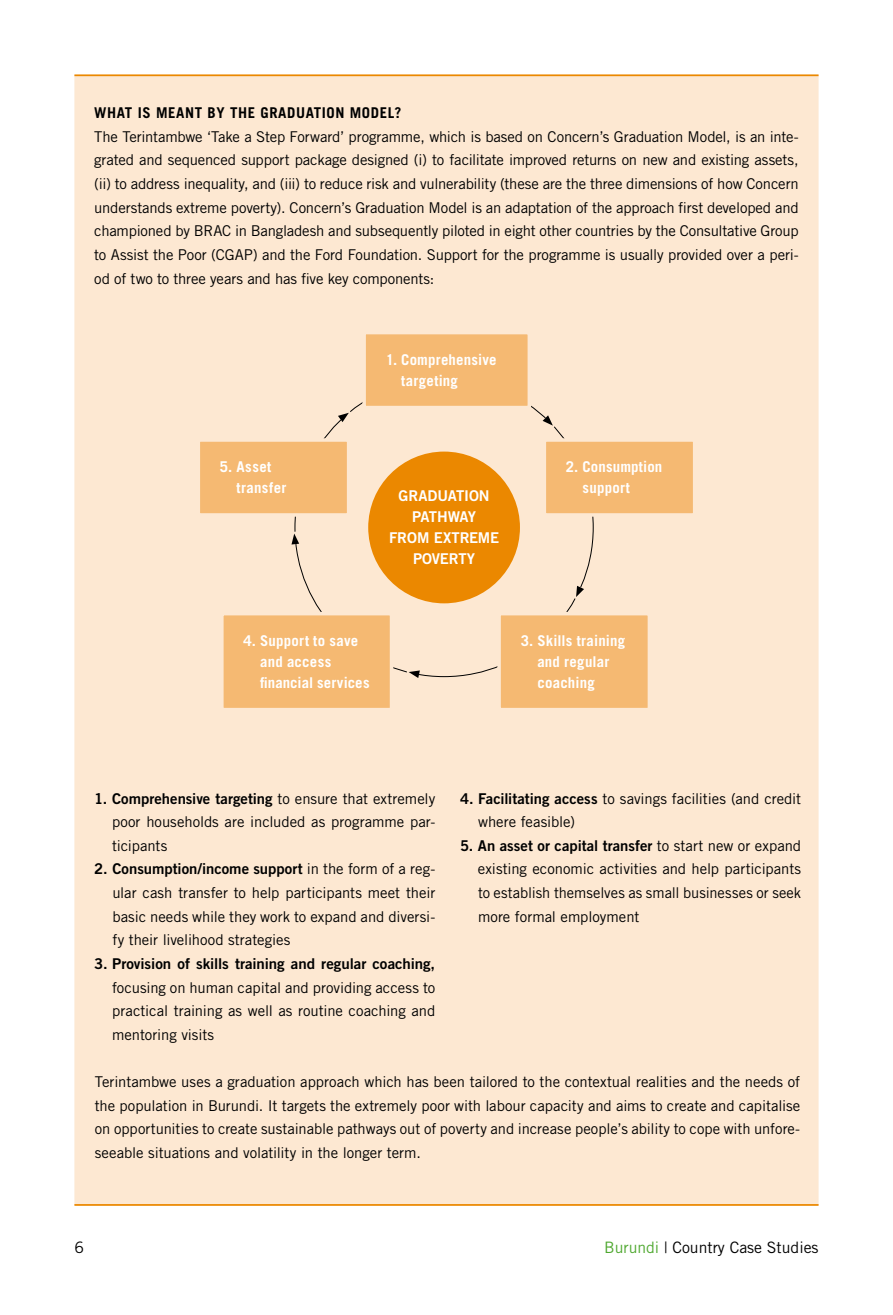
<style>
.page{position:relative;width:893px;height:1315px;background:#fff}
.page>*{position:absolute;margin:0;border:0;box-sizing:border-box;transform-origin:0 0}
.t1{font:15.75px "Trade Gothic LT Std";color:#000}
.t2{font:14.88px/23.6px "Trade Gothic LT Std";letter-spacing:-.005em;color:#000;text-align:justify}
.t3{font:14.88px "Trade Gothic LT Std Bd 2";color:#000}
.t4{font:700 14.88px/21px "Trade Gothic LT Std";letter-spacing:.015em;color:#fff}
.t5{font:14.88px/21px "Trade Gothic LT Std Bd 2";letter-spacing:-.01em;color:#fff;text-align:center}
.t6{font:700 14.88px "Trade Gothic LT Std";letter-spacing:.04em;color:#000}
.s1{font-family:"Trade Gothic LT Std"}
.s2{font-family:"Trade Gothic LT Std Bd 2"}
.s3{color:#4fa830}
</style>
<div class="page">
<div style="left:74px;top:76px;width:745px;height:1128px;background:#fde8d2"></div>
<hr style="left:74px;top:74px;width:745px;height:2px;background:#eb8800">
<hr style="left:74px;top:1204px;width:745px;height:1px;background:#eb8800">
<svg style="left:361px;top:329px;width:172px;height:82px;background:#f6c183"></svg>
<svg style="left:541px;top:436px;width:157px;height:82px;background:#f6c183"></svg>
<svg style="left:195px;top:436px;width:157px;height:82px;background:#f6c183"></svg>
<svg style="left:218px;top:610px;width:177px;height:103px;background:#f6c081"></svg>
<svg style="left:496px;top:610px;width:157px;height:103px;background:#f6c081"></svg>
<div style="left:366px;top:450px;width:156px;height:155px;background:#eb8800;border-radius:50%"></div>
<div style="left:365px;top:448px;width:158px;height:159px;border:4px solid #fde8d2;border-radius:50%"></div>
<svg style="left:338px;top:408px;width:15px;height:14px"></svg>
<svg style="left:290px;top:531px;width:9px;height:13px"></svg>
<svg style="left:406px;top:668px;width:14px;height:10px"></svg>
<svg style="left:572px;top:586px;width:12px;height:14px"></svg>
<svg style="left:543px;top:415px;width:14px;height:14px"></svg>
<p class="t6" style="left:94px;top:104px;width:309px">WHAT IS MEANT BY THE GRADUATION MODEL?</p>
<p class="t2" style="left:94px;top:124px;width:706px">The Terintambwe ‘Take a Step Forward’ programme, which is based on Concern’s Graduation Model, is an inte&shy;grated and sequenced support package designed (i) to facilitate improved returns on new and existing assets, (ii) to address inequality, and (iii) to reduce risk and vulnerability (these are the three dimensions of how Concern understands extreme poverty). Concern’s Graduation Model is an adaptation of the approach first developed and championed by BRAC in Bangladesh and subsequently piloted in eight other countries by the Consultative Group to Assist the Poor (CGAP) and the Ford Foundation. Support for the programme is usually provided over a peri&shy;od of two to three years and has five key components:</p>
<p class="t4" style="left:237px;top:456px;width:51px;text-indent:-17px">5. Asset transfer</p>
<p class="t4" style="left:401px;top:349px;width:97px;text-indent:-15px">1. Comprehensive targeting</p>
<p class="t5" style="left:389px;top:485px;width:112px">GRADUATION<br>PATHWAY<br>FROM EXTREME<br>POVERTY</p>
<p class="t4" style="left:583px;top:456px;width:81px;text-indent:-17px">2. Consumption support</p>
<p class="t4" style="left:260px;top:630px;width:111px;text-indent:-17px">4. Support to save and access financial services</p>
<p class="t4" style="left:537px;top:630px;width:89px;text-indent:-17px">3. Skills training and regular coaching</p>
<p class="t3" style="left:94px;top:789px;width:343px">1. Comprehensive targeting <span class="s1">to ensure that extremely</span></p>
<p class="t2" style="left:112px;top:810px;width:325px">poor households are included as programme par&shy;ticipants</p>
<p class="t3" style="left:94px;top:860px;width:343px">2. Consumption/income support <span class="s1">in the form of a reg-</span></p>
<p class="t2" style="left:112px;top:880px;width:324px">ular cash transfer to help participants meet their basic needs while they work to expand and diversi&shy;fy their livelihood strategies</p>
<p class="t3" style="left:94px;top:954px;width:342px">3. Provision of skills training and regular coaching,</p>
<p class="t2" style="left:112px;top:975px;width:325px">focusing on human capital and providing access to practical training as well as routine coaching and mentoring visits</p>
<p class="t2" style="left:478px;top:786px;width:325px;text-indent:-18px"><span class="s2">4. Facilitating access</span> to savings facilities (and credit where feasible)</p>
<p class="t3" style="left:460px;top:836px;width:343px">5. An asset or capital transfer <span class="s1">to start new or expand</span></p>
<p class="t2" style="left:478px;top:857px;width:325px">existing economic activities and help participants to establish themselves as small businesses or seek more formal employment</p>
<p class="t2" style="left:95px;top:1069px;width:707px">Terintambwe uses a graduation approach which has been tailored to the contextual realities and the needs of the population in Burundi. It targets the extremely poor with labour capacity and aims to create and capitalise on opportunities to create sustainable pathways out of poverty and increase people’s ability to cope with unfore&shy;seeable situations and volatility in the longer term.</p>
<p class="t1" style="left:74px;top:1237px;width:11px">6</p>
<p class="t1" style="left:604px;top:1237px;width:216px"><span class="s3">Burundi</span> | Country Case Studies</p>
</div>
